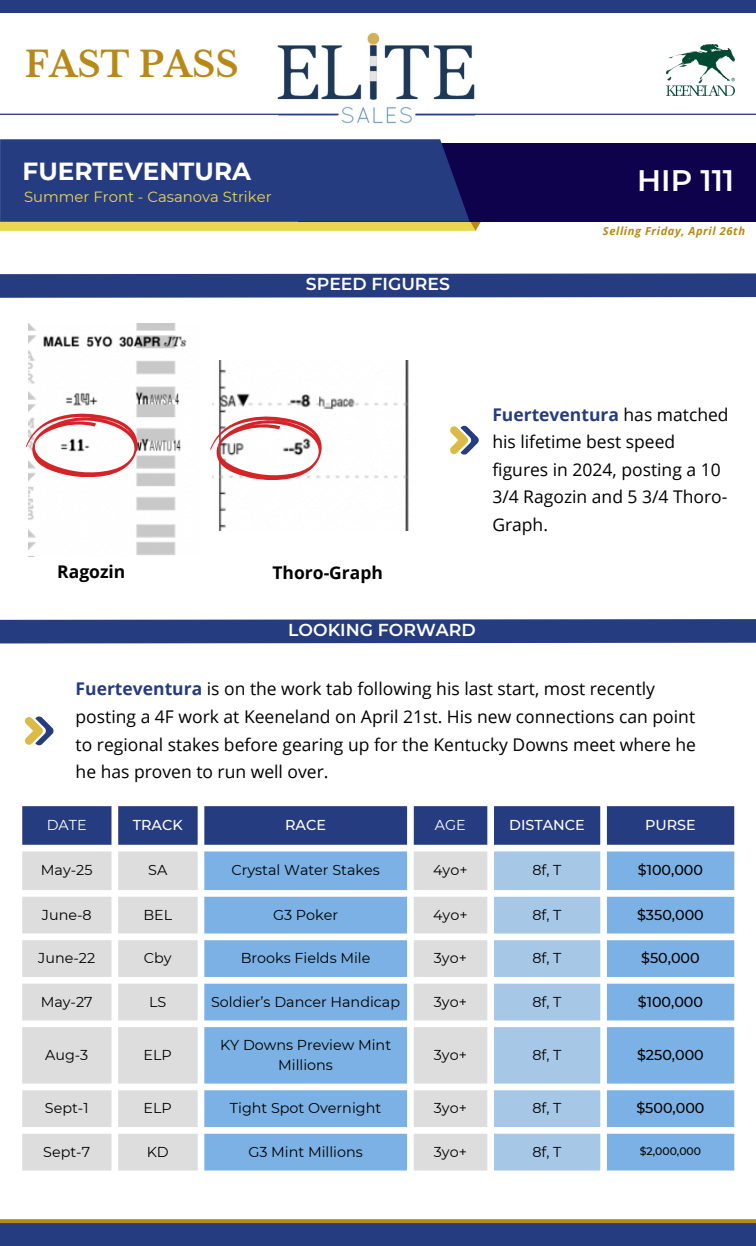
<style>
.page{position:relative;width:756px;height:1246px;background:#fff}
.page>*{position:absolute;margin:0;border:0;box-sizing:border-box;transform-origin:0 0}
.t1{font:700 35px "Libre Baskerville";color:#b88917}
.t2{font:600 29.57px "Montserrat";color:#fff}
.t3{font:700 24.68px "Montserrat";color:#fff}
.t4{font:17.5px/27.7px "Open Sans";color:#000}
.t5{font:700 17.5px "Open Sans";color:#000}
.t6{font:600 17.32px "Montserrat";color:#fff}
.t7{font:14.88px "Montserrat";color:#ebd64d}
.t8{font:14.35px/19.8px "Montserrat";color:#000;text-align:center}
.t9{font:500 14.35px "Montserrat";color:#000}
.t10{font:500 14.35px "Montserrat";color:#fff}
.t11{font:14.35px "Montserrat";color:#fff}
.t12{font:italic 700 11.2px "Open Sans";letter-spacing:.055em;color:#b88917}
.t13{font:500 10.85px "Montserrat";color:#000}
.s1{font-weight:700;color:#263c80}
</style>
<div class="page">
<img style="left:276px;top:32px;width:199px;height:92px">
<hr style="left:415px;top:114px;width:341px;height:1px;background:#263c80">
<div style="left:0;top:0;width:756px;height:12px;background:#263c80"></div>
<div style="left:0;top:1223px;width:756px;height:22px;background:#263c80"></div>
<hr style="left:0;top:114px;width:339px;height:1px;background:#263c80">
<svg style="left:0;top:1219px;width:756px;height:4px;background:#bb8e21"></svg>
<svg style="left:0;top:222px;width:481px;height:9px;background:#ebd651"></svg>
<div style="left:298px;top:143px;width:458px;height:79px;background:#0f024d"></div>
<div style="left:0;top:139px;width:470px;height:83px;background:#263c80"></div>
<img style="left:666px;top:45px;width:68px;height:51px">
<svg style="left:0;top:273px;width:756px;height:25px;background:#314686"></svg>
<img style="left:29px;top:323px;width:158px;height:234px">
<img style="left:212px;top:360px;width:197px;height:171px">
<svg style="left:26px;top:414px;width:111px;height:63px"></svg>
<svg style="left:0;top:619px;width:756px;height:25px;background:#314686"></svg>
<svg style="left:25px;top:716px;width:29px;height:29px"></svg>
<svg style="left:22px;top:806px;width:712px;height:38px;background:#314586"></svg>
<svg style="left:22px;top:851px;width:176px;height:319px;fill:#deddde"></svg>
<svg style="left:204px;top:851px;width:530px;height:319px;fill:#7bb1e4"></svg>
<svg style="left:494px;top:851px;width:106px;height:319px;background:#b1cee9"></svg>
<svg style="left:210px;top:416px;width:112px;height:63px"></svg>
<svg style="left:450px;top:425px;width:29px;height:30px"></svg>
<p class="t1" style="left:25px;top:43px;width:215px">FAST PASS</p>
<p class="t3" style="left:23px;top:156px;width:230px">FUERTEVENTURA</p>
<h2 class="t7" style="left:24px;top:188px;width:249px">Summer Front - Casanova Striker</h2>
<p class="t6" style="left:306px;top:274px;width:146px">SPEED FIGURES</p>
<p class="t2" style="left:637px;top:162px;width:99px">HIP 111</p>
<h4 class="t12" style="left:603px;top:222px;width:144px">Selling Friday, April 26th</h4>
<p class="t5" style="left:57px;top:559px;width:70px">Ragozin</p>
<p class="t5" style="left:272px;top:560px;width:112px">Thoro-Graph</p>
<p class="t6" style="left:288px;top:619px;width:189px">LOOKING FORWARD</p>
<p class="t4" style="left:492px;top:400px;width:238px"><span class="s1">Fuerteventura</span> has matched his lifetime best speed figures in 2024, posting a 10<br>3/4 Ragozin and 5 3/4 Thoro-<br>Graph.</p>
<p class="t4" style="left:76px;top:675px;width:622px"><span class="s1">Fuerteventura</span> is on the work tab following his last start, most recently posting a 4F work at Keeneland on April 21st. His new connections can point to regional stakes before gearing up for the Kentucky Downs meet where he he has proven to run well over.</p>
<p class="t11" style="left:47px;top:816px;width:41px">DATE</p>
<p class="t10" style="left:133px;top:816px;width:51px">TRACK</p>
<p class="t10" style="left:285px;top:816px;width:42px">RACE</p>
<p class="t11" style="left:435px;top:816px;width:32px">AGE</p>
<h4 class="t10" style="left:509px;top:816px;width:77px">DISTANCE</h4>
<p class="t10" style="left:645px;top:816px;width:52px">PURSE</p>
<p class="t8" style="left:41px;top:860px;width:53px">May-25</p>
<p class="t8" style="left:148px;top:860px;width:21px">SA</p>
<p class="t8" style="left:231px;top:860px;width:150px">Crystal Water Stakes</p>
<p class="t8" style="left:433px;top:860px;width:36px">4yo+</p>
<p class="t8" style="left:532px;top:860px;width:30px">8f, T</p>
<p class="t9" style="left:638px;top:861px;width:67px">$100,000</p>
<p class="t8" style="left:42px;top:904px;width:51px">June-8</p>
<p class="t8" style="left:143px;top:904px;width:30px">BEL</p>
<p class="t8" style="left:273px;top:904px;width:67px">G3 Poker</p>
<p class="t8" style="left:433px;top:904px;width:36px">4yo+</p>
<p class="t8" style="left:532px;top:904px;width:30px">8f, T</p>
<p class="t9" style="left:637px;top:905px;width:68px">$350,000</p>
<p class="t8" style="left:38px;top:948px;width:58px">June-22</p>
<p class="t8" style="left:144px;top:948px;width:29px">Cby</p>
<p class="t8" style="left:241px;top:948px;width:131px">Brooks Fields Mile</p>
<p class="t8" style="left:434px;top:948px;width:35px">3yo+</p>
<p class="t8" style="left:532px;top:948px;width:30px">8f, T</p>
<p class="t9" style="left:641px;top:949px;width:60px">$50,000</p>
<p class="t8" style="left:41px;top:991px;width:53px">May-27</p>
<p class="t8" style="left:149px;top:991px;width:19px">LS</p>
<p class="t8" style="left:211px;top:991px;width:191px">Soldier’s Dancer Handicap</p>
<p class="t8" style="left:434px;top:991px;width:35px">3yo+</p>
<p class="t8" style="left:532px;top:991px;width:30px">8f, T</p>
<p class="t9" style="left:638px;top:992px;width:67px">$100,000</p>
<p class="t8" style="left:45px;top:1044px;width:45px">Aug-3</p>
<p class="t8" style="left:144px;top:1044px;width:30px">ELP</p>
<p class="t8" style="left:220px;top:1035px;width:173px">KY Downs Preview Mint<br>Millions</p>
<p class="t8" style="left:434px;top:1044px;width:35px">3yo+</p>
<p class="t8" style="left:532px;top:1044px;width:30px">8f, T</p>
<p class="t9" style="left:637px;top:1046px;width:68px">$250,000</p>
<p class="t8" style="left:45px;top:1098px;width:45px">Sept-1</p>
<p class="t8" style="left:144px;top:1098px;width:30px">ELP</p>
<p class="t8" style="left:230px;top:1098px;width:153px">Tight Spot Overnight</p>
<p class="t8" style="left:434px;top:1098px;width:35px">3yo+</p>
<p class="t8" style="left:532px;top:1098px;width:30px">8f, T</p>
<p class="t9" style="left:636px;top:1099px;width:70px">$500,000</p>
<p class="t8" style="left:43px;top:1141px;width:48px">Sept-7</p>
<p class="t8" style="left:147px;top:1141px;width:24px">KD</p>
<p class="t8" style="left:248px;top:1141px;width:116px">G3 Mint Millions</p>
<p class="t8" style="left:434px;top:1141px;width:35px">3yo+</p>
<p class="t8" style="left:532px;top:1141px;width:30px">8f, T</p>
<p class="t13" style="left:640px;top:1144px;width:63px">$2,000,000</p>
</div>
